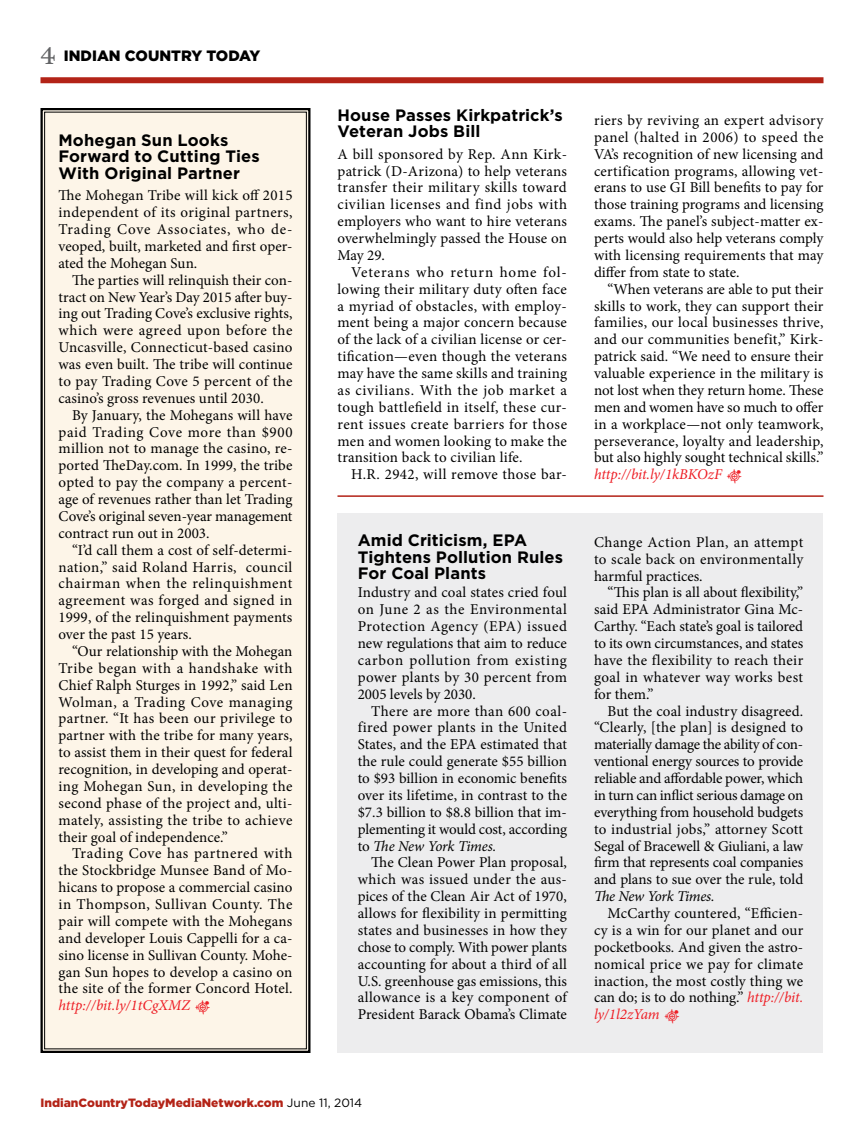
<style>
.page{position:relative;width:864px;height:1134px;background:#fff}
.page>*{position:absolute;margin:0;border:0;box-sizing:border-box;transform-origin:0 0}
.t1{font:700 16.5px/16.5px "Gotham";letter-spacing:.005em;color:#000}
.t2{font:15px/16.8px "Minion Pro";letter-spacing:.005em;color:#000;text-align:justify}
.t3{font:15px "Minion Pro";letter-spacing:.025em;color:#000}
.t4{font:900 15px "Gotham";color:#000}
.t5{font:italic 15px "Minion Pro";letter-spacing:-.02em;color:#000}
.t6{font:900 12px "Gotham";color:#b32317}
.s1{font-family:"Miller Text";font-weight:400;font-size:27px;color:#636466}
.s2{font-style:italic;color:#ed1d24}
.s3{font-family:"End Matter Turtle";color:#ed1d24}
.s4{font-style:italic}
.s5{font-weight:400;color:#000}
</style>
<div class="page">
<div style="left:40px;top:77px;width:784px;height:6px;background:#b32317"></div>
<div style="left:338px;top:513px;width:486px;height:540px;background:#ededee"></div>
<div style="left:40px;top:108px;width:271px;height:945px;background:#fdf5e8"></div>
<hr style="left:338px;top:495px;width:486px;height:2px;background:#b32317">
<p class="t4" style="left:40px;top:45px;width:221px"><span class="s1">4</span> Indian Country Today</p>
<p class="t1" style="left:58px;top:132px;width:203px">Mohegan Sun Looks<br>Forward to Cutting Ties<br>With Original Partner</p>
<p class="t2" style="left:58px;top:187px;width:236px">The Mohegan Tribe will kick off 2015 independent of its original partners, Trading Cove Associates, who de&shy;veoped, built, marketed and first oper&shy;ated the Mohegan Sun.</p>
<p class="t2" style="left:58px;top:272px;width:236px;text-indent:14px">The parties will relinquish their con&shy;tract on New Year’s Day 2015 after buy&shy;ing out Trading Cove’s exclusive rights, which were agreed upon before the Uncasville, Connecticut-based casino was even built. The tribe will continue to pay Trading Cove 5 percent of the casino’s gross revenues until 2030.</p>
<p class="t2" style="left:58px;top:407px;width:236px;text-indent:14px">By January, the Mohegans will have paid Trading Cove more than $900 million not to manage the casino, re&shy;ported TheDay.com. In 1999, the tribe opted to pay the company a percent&shy;age of revenues rather than let Trading Cove’s original seven-year management contract run out in 2003.</p>
<p class="t2" style="left:58px;top:542px;width:235px;text-indent:14px">“I’d call them a cost of self-determi&shy;nation,” said Roland Harris, council chairman when the relinquishment agreement was forged and signed in 1999, of the relinquishment payments over the past 15 years.</p>
<p class="t2" style="left:58px;top:643px;width:236px;text-indent:14px">“Our relationship with the Mohegan Tribe began with a handshake with Chief Ralph Sturges in 1992,” said Len Wolman, a Trading Cove managing partner. “It has been our privilege to partner with the tribe for many years, to assist them in their quest for federal recognition, in developing and operat&shy;ing Mohegan Sun, in developing the second phase of the project and, ulti&shy;mately, assisting the tribe to achieve their goal of independence.”</p>
<p class="t2" style="left:58px;top:845px;width:236px;text-indent:14px">Trading Cove has partnered with the Stockbridge Munsee Band of Mo&shy;hicans to propose a commercial casino in Thompson, Sullivan County. The pair will compete with the Mohegans and developer Louis Cappelli for a ca&shy;sino license in Sullivan County. Mohe&shy;gan Sun hopes to develop a casino on the site of the former Concord Hotel. <span class="s2">http://bit.ly/1tCgXMZ</span> <span class="s3">0</span></p>
<p class="t1" style="left:338px;top:107px;width:227px">House Passes Kirkpatrick’s<br>Veteran Jobs Bill</p>
<p class="t2" style="left:338px;top:146px;width:231px">A bill sponsored by Rep. Ann Kirk&shy;patrick (D-Arizona) to help veterans transfer their military skills toward civilian licenses and find jobs with employers who want to hire veterans overwhelmingly passed the House on May 29.</p>
<p class="t2" style="left:338px;top:264px;width:231px;text-indent:14px">Veterans who return home fol&shy;lowing their military duty often face a myriad of obstacles, with employ&shy;ment being a major concern because of the lack of a civilian license or cer&shy;tification—even though the veterans may have the same skills and training as civilians. With the job market a tough battlefield in itself, these cur&shy;rent issues create barriers for those men and women looking to make the transition back to civilian life.</p>
<p class="t3" style="left:351px;top:464px;width:217px">H.R. 2942, will remove those bar-</p>
<p class="t1" style="left:358px;top:532px;width:207px">Amid Criticism, EPA<br>Tightens Pollution Rules<br>For Coal Plants</p>
<p class="t2" style="left:358px;top:584px;width:211px">Industry and coal states cried foul on June 2 as the Environmental Protection Agency (EPA) issued new regulations that aim to reduce carbon pollution from existing power plants by 30 percent from 2005 levels by 2030.</p>
<p class="t2" style="left:358px;top:702px;width:211px;text-indent:14px">There are more than 600 coal&shy;fired power plants in the United States, and the EPA estimated that the rule could generate $55 billion to $93 billion in economic benefits over its lifetime, in contrast to the $7.3 billion to $8.8 billion that im&shy;plementing it would cost, according to <span class="s4">The New York Times.</span></p>
<p class="t2" style="left:358px;top:854px;width:211px;text-indent:14px">The Clean Power Plan proposal, which was issued under the aus&shy;pices of the Clean Air Act of 1970, allows for flexibility in permitting states and businesses in how they chose to comply. With power plants accounting for about a third of all U.S. greenhouse gas emissions, this allowance is a key component of President Barack Obama’s Climate</p>
<p class="t2" style="left:594px;top:112px;width:231px">riers by reviving an expert advisory panel (halted in 2006) to speed the VA’s recognition of new licensing and certification programs, allowing vet&shy;erans to use GI Bill benefits to pay for those training programs and licensing exams. The panel’s subject-matter ex&shy;perts would also help veterans comply with licensing requirements that may differ from state to state.</p>
<p class="t2" style="left:594px;top:281px;width:231px;text-indent:14px">“When veterans are able to put their skills to work, they can support their families, our local businesses thrive, and our communities benefit,” Kirk&shy;patrick said. “We need to ensure their valuable experience in the military is not lost when they return home. These men and women have so much to offer in a workplace—not only teamwork, perseverance, loyalty and leadership, but also highly sought technical skills.” <span class="s2">http://bit.ly/1kBKOzF</span> <span class="s3">0</span></p>
<p class="t2" style="left:594px;top:534px;width:211px">Change Action Plan, an attempt to scale back on environmentally harmful practices.</p>
<p class="t2" style="left:594px;top:584px;width:211px;text-indent:14px">“This plan is all about flexibility,” said EPA Administrator Gina Mc-Carthy. “Each state’s goal is tailored to its own circumstances, and states have the flexibility to reach their goal in whatever way works best for them.”</p>
<p class="t2" style="left:594px;top:702px;width:211px;text-indent:14px">But the coal industry disagreed. “Clearly, [the plan] is designed to materially damage the ability of con&shy;ventional energy sources to provide reliable and affordable power, which in turn can inflict serious damage on everything from household budgets to industrial jobs,” attorney Scott Segal of Bracewell &amp; Giuliani, a law firm that represents coal companies and plans to sue over the rule, told</p>
<p class="t5" style="left:594px;top:886px;width:122px">The New York Times.</p>
<p class="t2" style="left:594px;top:905px;width:211px;text-indent:14px">McCarthy countered, “Efficien&shy;cy is a win for our planet and our pocketbooks. And given the astro&shy;nomical price we pay for climate inaction, the most costly thing we can do; is to do nothing.” <span class="s2">http://bit. ly/1l2zYam</span> <span class="s3">0</span></p>
<p class="t6" style="left:40px;top:1094px;width:323px">IndianCountryTodayMediaNetwork.com <span class="s5">June 11, 2014</span></p>
</div>
